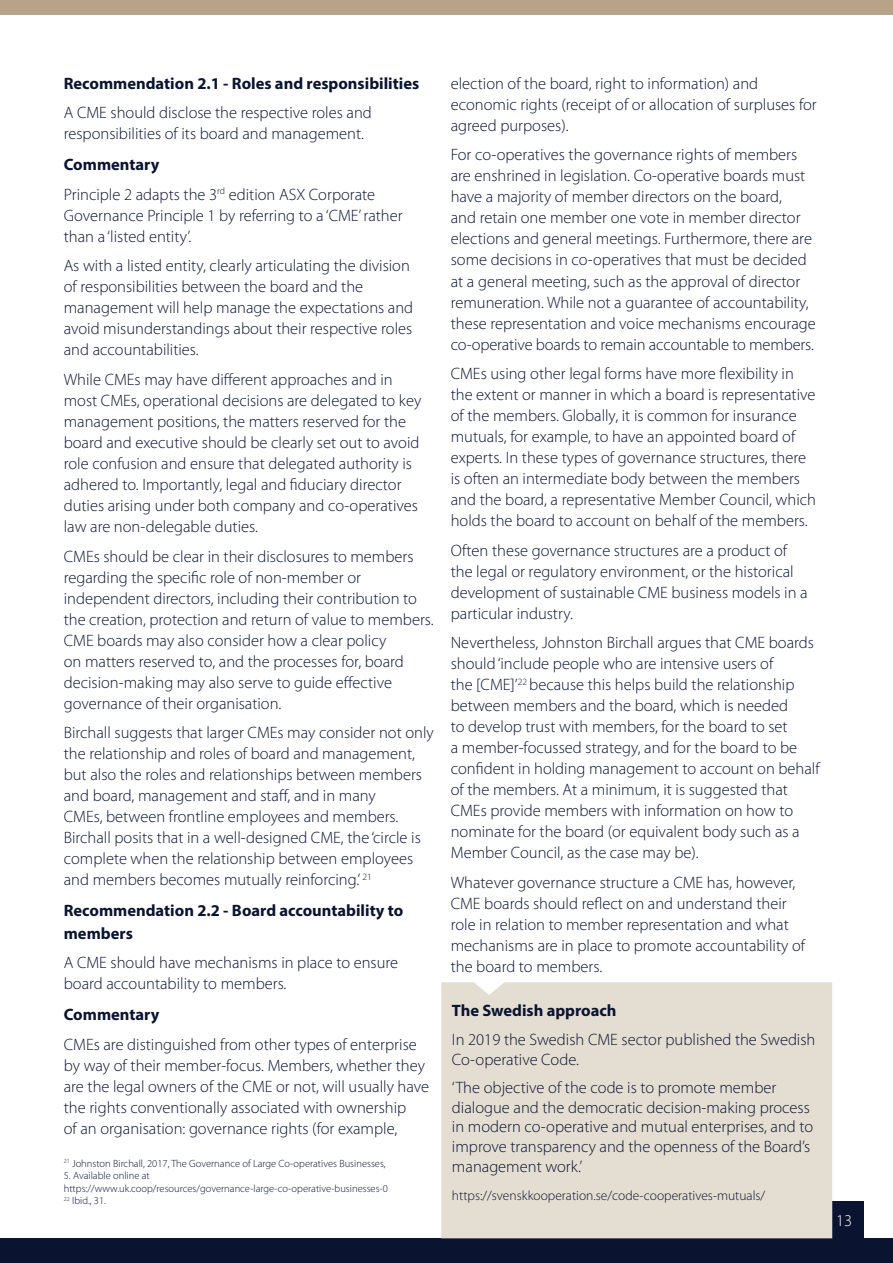
<style>
.page{position:relative;width:893px;height:1263px;background:#fff}
.page>*{position:absolute;margin:0;border:0;box-sizing:border-box;transform-origin:0 0}
.t1{font:300 16.5px/21px "Myriad Pro";color:#0a132f}
.t2{font:700 16.5px/22.5px "Myriad Pro";color:#0a132f}
.t3{font:300 16.5px "Myriad Pro";color:#fff}
.t4{font:300 13.5px "Myriad Pro";color:#0a132f}
.t5{font:300 10.5px/12.6px "Myriad Pro";color:#0a132f}
.s1{font-weight:700}
</style>
<div class="page">
<div style="left:0;top:1238px;width:893px;height:25px;background:#0a132f"></div>
<div style="left:0;top:0;width:893px;height:15px;background:#b7a488"></div>
<div style="left:825px;top:1201px;width:38px;height:55px;background:#0a132f"></div>
<div style="left:441px;top:982px;width:391px;height:256px;background:#e4ddd1"></div>
<p class="t2" style="left:64px;top:72px;width:357px">Recommendation 2.1 - Roles and responsibilities</p>
<p class="t1" style="left:64px;top:102px;width:310px">A CME should disclose the respective roles and responsibilities of its board and management.</p>
<p class="t1" style="left:64px;top:150px;width:313px;line-height:29.5px"><span class="s1">Commentary<br></span>Principle 2 adapts the 3<sup>rd</sup> edition ASX Corporate</p>
<p class="t1" style="left:64px;top:205px;width:340px">Governance Principle 1 by referring to a ‘CME’ rather than a ‘listed entity’.</p>
<p class="t1" style="left:64px;top:255px;width:351px">As with a listed entity, clearly articulating the division of responsibilities between the board and the management will help manage the expectations and avoid misunderstandings about their respective roles and accountabilities.</p>
<p class="t1" style="left:64px;top:369px;width:359px">While CMEs may have different approaches and in most CMEs, operational decisions are delegated to key management positions, the matters reserved for the board and executive should be clearly set out to avoid role confusion and ensure that delegated authority is adhered to. Importantly, legal and fiduciary director duties arising under both company and co-operatives law are non-delegable duties.</p>
<p class="t1" style="left:64px;top:545px;width:371px">CMEs should be clear in their disclosures to members regarding the specific role of non-member or independent directors, including their contribution to the creation, protection and return of value to members.<br>CME boards may also consider how a clear policy<br>on matters reserved to, and the processes for, board decision-making may also serve to guide effective governance of their organisation.</p>
<p class="t1" style="left:64px;top:722px;width:371px">Birchall suggests that larger CMEs may consider not only the relationship and roles of board and management, but also the roles and relationships between members and board, management and staff, and in many<br>CMEs, between frontline employees and members.<br>Birchall posits that in a well-designed CME, the ‘circle is complete when the relationship between employees and members becomes mutually reinforcing.’ <sup>21</sup></p>
<p class="t2" style="left:64px;top:899px;width:341px">Recommendation 2.2 - Board accountability to members</p>
<p class="t1" style="left:64px;top:952px;width:336px">A CME should have mechanisms in place to ensure board accountability to members.</p>
<p class="t2" style="left:64px;top:1003px;width:97px">Commentary</p>
<p class="t1" style="left:64px;top:1033px;width:367px">CMEs are distinguished from other types of enterprise by way of their member-focus. Members, whether they are the legal owners of the CME or not, will usually have the rights conventionally associated with ownership<br>of an organisation: governance rights (for example,</p>
<p class="t5" style="left:64px;top:1157px;width:323px"><sup>21</sup> Johnston Birchall, 2017, The Governance of Large Co-operatives Businesses,</p>
<p class="t5" style="left:64px;top:1169px;width:326px">5. Available online at https://www.uk.coop/resources/governance-large-co-operative-businesses-0<br><sup>22</sup> Ibid., 31.</p>
<p class="t1" style="left:451px;top:73px;width:367px">election of the board, right to information) and economic rights (receipt of or allocation of surpluses for agreed purposes).</p>
<p class="t1" style="left:451px;top:144px;width:367px">For co-operatives the governance rights of members are enshrined in legislation. Co-operative boards must have a majority of member directors on the board,<br>and retain one member one vote in member director elections and general meetings. Furthermore, there are some decisions in co-operatives that must be decided at a general meeting, such as the approval of director remuneration. While not a guarantee of accountability, these representation and voice mechanisms encourage co-operative boards to remain accountable to members.</p>
<p class="t1" style="left:451px;top:363px;width:367px">CMEs using other legal forms have more flexibility in the extent or manner in which a board is representative of the members. Globally, it is common for insurance mutuals, for example, to have an appointed board of experts. In these types of governance structures, there is often an intermediate body between the members and the board, a representative Member Council, which holds the board to account on behalf of the members.</p>
<p class="t1" style="left:451px;top:539px;width:358px">Often these governance structures are a product of the legal or regulatory environment, or the historical development of sustainable CME business models in a particular industry.</p>
<p class="t1" style="left:451px;top:632px;width:370px">Nevertheless, Johnston Birchall argues that CME boards should ‘include people who are intensive users of<br>the [CME]’<sup>22</sup> because this helps build the relationship between members and the board, which is needed<br>to develop trust with members, for the board to set<br>a member-focussed strategy, and for the board to be confident in holding management to account on behalf of the members. At a minimum, it is suggested that CMEs provide members with information on how to nominate for the board (or equivalent body such as a Member Council, as the case may be).</p>
<p class="t1" style="left:451px;top:871px;width:356px">Whatever governance structure a CME has, however, CME boards should reflect on and understand their role in relation to member representation and what mechanisms are in place to promote accountability of the board to members.</p>
<p class="t2" style="left:452px;top:999px;width:166px">The Swedish approach</p>
<p class="t1" style="left:452px;top:1029px;width:365px;line-height:19.8px">In 2019 the Swedish CME sector published the Swedish<br>Co-operative Code.</p>
<p class="t1" style="left:452px;top:1077px;width:363px;line-height:19.8px">‘The objective of the code is to promote member dialogue and the democratic decision-making process in modern co-operative and mutual enterprises, and to improve transparency and the openness of the Board’s management work.’</p>
<p class="t4" style="left:452px;top:1188px;width:315px">https://svenskkooperation.se/code-cooperatives-mutuals/</p>
<p class="t3" style="left:836px;top:1210px;width:18px">13</p>
</div>
